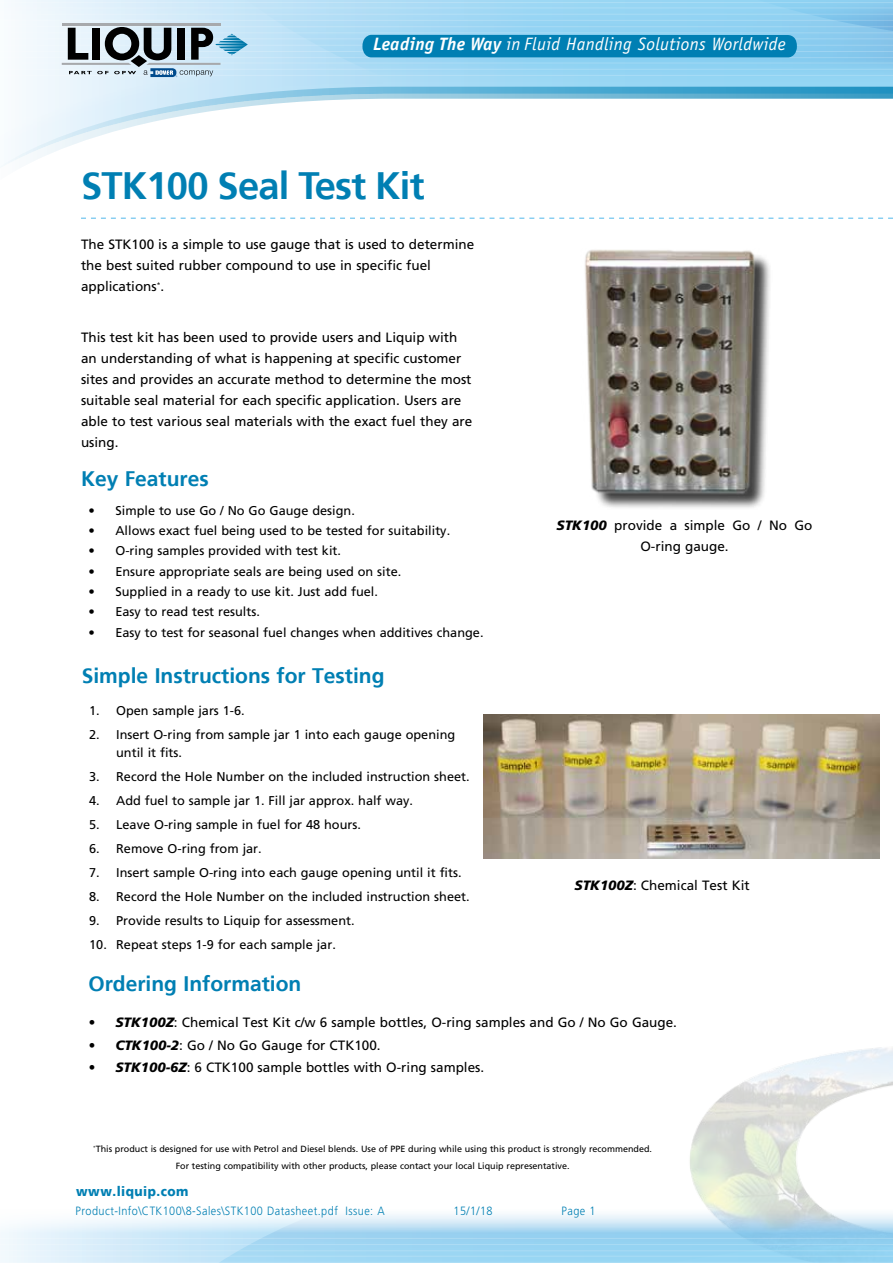
<style>
.page{position:relative;width:893px;height:1263px;background:#fff}
.page>*{position:absolute;margin:0;border:0;box-sizing:border-box;transform-origin:0 0}
.t1{font:700 38.1px "Frutiger LT Std";letter-spacing:-.02em;color:#007fb3}
.t2{font:700 21px "Frutiger LT Std";color:#007fb3}
.t3{font:italic 18px "Officina Sans Std";letter-spacing:.02em;color:#fff}
.t4{font:13.5px/21px "Frutiger LT Std";color:#000}
.t5{font:900 13.5px "Frutiger LT Std";letter-spacing:.04em;color:#007fb3;scale:.91 1}
.t6{font:12.75px/18px "Frutiger LT Std";color:#000}
.t7{font:300 12px "Frutiger LT Std";letter-spacing:.04em;color:#007fb3;scale:.91 1}
.t8{font:9px/17.9px "Frutiger LT Std";color:#000;text-align:center}
.s1{font-weight:700}
.s2{font-weight:900;font-style:italic}
.s3{font-style:inherit}
</style>
<div class="page">
<img style="left:690px;top:1047px;width:203px;height:159px">
<svg style="left:15px;top:0;width:98px;height:85px"></svg>
<svg style="left:113px;top:0;width:780px;height:85px;background:#a2d7f3"></svg>
<hr style="left:0;top:38px;width:893px;height:1px;background:#fff">
<hr style="left:0;top:75px;width:893px;height:1px;background:#fff">
<hr style="left:0;top:32px;width:893px;height:1px;background:#fff">
<hr style="left:0;top:63px;width:893px;height:1px;background:#fff">
<hr style="left:0;top:69px;width:893px;height:1px;background:#fff">
<hr style="left:0;top:26px;width:893px;height:1px;background:#fff">
<hr style="left:0;top:57px;width:893px;height:1px;background:#fff">
<hr style="left:0;top:45px;width:893px;height:1px;background:#fff">
<hr style="left:0;top:51px;width:893px;height:1px;background:#fff">
<hr style="left:0;top:20px;width:893px;height:1px;background:#fff">
<hr style="left:0;top:8px;width:893px;height:1px;background:#fff">
<hr style="left:0;top:14px;width:893px;height:1px;background:#fff">
<hr style="left:0;top:2px;width:893px;height:1px;background:#fff">
<svg style="left:1px;top:85px;width:892px;height:82px"></svg>
<svg style="left:0;top:1220px;width:85px;height:42px"></svg>
<svg style="left:85px;top:1206px;width:808px;height:56px"></svg>
<hr style="left:0;top:1238px;width:893px;height:1px;background:#fff">
<hr style="left:0;top:1250px;width:893px;height:1px;background:#fff">
<hr style="left:0;top:1244px;width:893px;height:1px;background:#fff">
<hr style="left:0;top:1256px;width:893px;height:1px;background:#fff">
<img style="left:585px;top:249px;width:185px;height:259px">
<hr style="left:62px;top:23px;width:159px;height:2px;background:#a7a9ac">
<svg style="left:62px;top:27px;width:186px;height:50px;background:#90a1ab"></svg>
<div style="left:362px;top:35px;width:435px;height:22px;background:#007fb3"></div>
<svg style="left:81px;top:218px;width:812px;height:1px"></svg>
<img style="left:483px;top:715px;width:397px;height:143px">
<h3 class="t3" style="left:373px;top:34px;width:414px"><span class="s1">Leading The Way</span> in Fluid Handling Solutions Worldwide</h3>
<h1 class="t1" style="left:81px;top:164px;width:345px">STK100 Seal Test Kit</h1>
<p class="t4" style="left:81px;top:234px;width:395px">The STK100 is a simple to use gauge that is used to determine the best suited rubber compound to use in specific fuel applications<sup>*</sup>.</p>
<p class="t4" style="left:81px;top:327px;width:393px">This test kit has been used to provide users and Liquip with an understanding of what is happening at specific customer sites and provides an accurate method to determine the most suitable seal material for each specific application. Users are able to test various seal materials with the exact fuel they are using.</p>
<h2 class="t2" style="left:81px;top:466px;width:129px">Key Features</h2>
<p class="t6" style="left:88px;top:501px;width:268px">• Simple to use Go / No Go Gauge design.</p>
<p class="t6" style="left:88px;top:522px;width:363px">• Allows exact fuel being used to be tested for suitability.</p>
<p class="t6" style="left:88px;top:542px;width:254px">• O-ring samples provided with test kit.</p>
<p class="t6" style="left:88px;top:562px;width:314px">• Ensure appropriate seals are being used on site.</p>
<p class="t6" style="left:88px;top:582px;width:291px">• Supplied in a ready to use kit. Just add fuel.</p>
<p class="t6" style="left:88px;top:603px;width:173px">• Easy to read test results.</p>
<p class="t6" style="left:88px;top:624px;width:397px">• Easy to test for seasonal fuel changes when additives change.</p>
<h2 class="t2" style="left:82px;top:663px;width:304px">Simple Instructions for Testing</h2>
<p class="t6" style="left:89px;top:702px;width:157px">1. Open sample jars 1-6.</p>
<p class="t6" style="left:116px;top:726px;width:341px;text-indent:-27px">2. Insert O-ring from sample jar 1 into each gauge opening until it fits.</p>
<p class="t6" style="left:89px;top:768px;width:382px">3. Record the Hole Number on the included instruction sheet.</p>
<p class="t6" style="left:89px;top:792px;width:325px">4. Add fuel to sample jar 1. Fill jar approx. half way.</p>
<p class="t6" style="left:89px;top:816px;width:273px">5. Leave O-ring sample in fuel for 48 hours.</p>
<p class="t6" style="left:89px;top:840px;width:174px">6. Remove O-ring from jar.</p>
<p class="t6" style="left:89px;top:864px;width:374px">7. Insert sample O-ring into each gauge opening until it fits.</p>
<p class="t6" style="left:89px;top:888px;width:382px">8. Record the Hole Number on the included instruction sheet.</p>
<p class="t6" style="left:89px;top:912px;width:267px">9. Provide results to Liquip for assessment.</p>
<p class="t6" style="left:89px;top:936px;width:248px">10. Repeat steps 1-9 for each sample jar.</p>
<p class="t4" style="left:556px;top:514px;width:257px;text-align:center"><span class="s2">STK100</span> provide a simple Go / No Go<br>O-ring gauge.</p>
<p class="t4" style="left:575px;top:875px;width:177px"><span class="s2">STK100Z</span>: Chemical Test Kit</p>
<h2 class="t2" style="left:88px;top:971px;width:214px">Ordering Information</h2>
<p class="t4" style="left:88px;top:1012px;width:590px"><span class="s2">• STK100Z</span>: Chemical Test Kit c/w 6 sample bottles, O-ring samples and Go / No Go Gauge.</p>
<p class="t4" style="left:88px;top:1034px;width:294px"><span class="s2">• CTK100-2</span>: Go / No Go Gauge for CTK100.</p>
<p class="t4" style="left:88px;top:1057px;width:397px"><span class="s2">• STK100-6Z</span>: 6 CTK100 sample bottles with O-ring samples.</p>
<p class="t8" style="left:93px;top:1139px;width:560px"><sup>*</sup>This product is designed for use with Petrol and Diesel blends. Use of PPE during while using this product is strongly recommended.<br>For testing compatibility with other products, please contact your local Liquip representative.</p>
<p class="t5" style="left:76px;top:1183px;width:125px">www.liquip.com</p>
<p class="t7" style="left:76px;top:1204px;width:341px">Product-Info\CTK100\8-Sales\STK100 Datasheet.pdf Issue: <span class="s3">A</span></p>
<p class="t7" style="left:454px;top:1204px;width:44px">15/1/18</p>
<p class="t7" style="left:562px;top:1204px;width:39px">Page 1</p>
</div>
